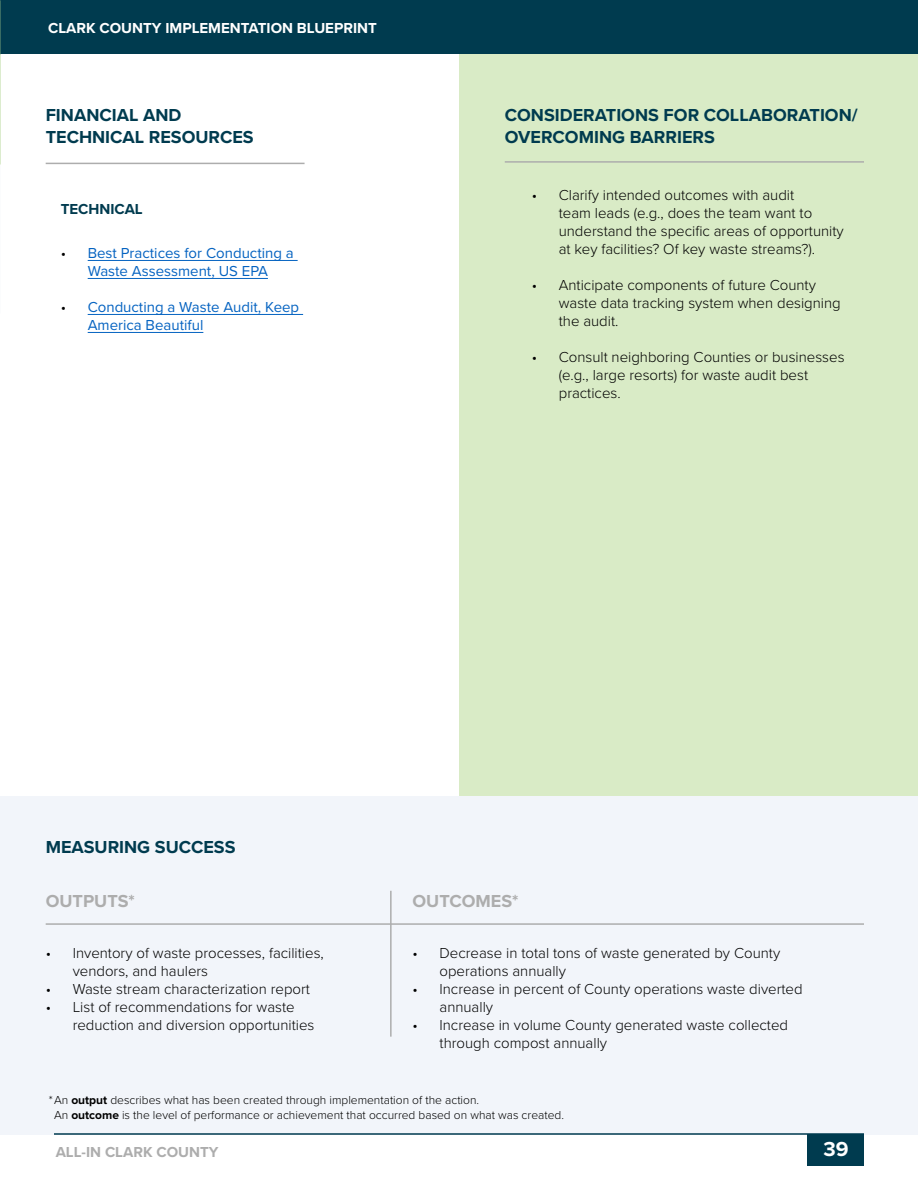
<style>
.page{position:relative;width:918px;height:1188px;background:#fff}
.page>*{position:absolute;margin:0;border:0;box-sizing:border-box;transform-origin:0 0}
.t1{font:700 21px "Proxima Nova";color:#fff}
.t2{font:700 18px/21.6px "Proxima Nova";color:#003b4f}
.t3{font:700 18px "Proxima Nova";color:#adadad}
.t4{font:300 15px/18px "Proxima Nova";color:#000}
.t5{font:15px/18px "Proxima Nova";color:#0563c1;text-align:center}
.t6{font:700 15px "Proxima Nova";color:#fff}
.t7{font:700 15px "Proxima Nova";color:#adadad}
.t8{font:700 15px "Proxima Nova";color:#003b4f}
.t9{font:300 12px/14.4px "Proxima Nova";color:#000}
.s1{font-weight:300;color:#000}
.s2{font-weight:700}
</style>
<div class="page">
<div style="left:460px;top:0;width:458px;height:796px;background:#d9ebc6"></div>
<div style="left:1px;top:796px;width:917px;height:339px;background:#f2f5fa"></div>
<div style="left:808px;top:1134px;width:56px;height:31px;background:#003b4f"></div>
<hr style="left:54px;top:1133px;width:810px;height:2px;background:#003b4f">
<hr style="left:46px;top:163px;width:259px;height:1px;background:#adadad">
<hr style="left:46px;top:923px;width:818px;height:2px;background:#adadad">
<hr style="left:390px;top:891px;width:2px;height:146px;background:#adadad">
<div style="left:1px;top:0;width:917px;height:54px;background:#003b4f"></div>
<hr style="left:505px;top:161px;width:359px;height:2px;background:#adadad">
<hr style="left:88px;top:260px;width:210px;height:1px;background:#0563c1">
<hr style="left:88px;top:278px;width:180px;height:1px;background:#0563c1">
<hr style="left:88px;top:314px;width:215px;height:1px;background:#0563c1">
<hr style="left:88px;top:332px;width:115px;height:1px;background:#0563c1">
<p class="t6" style="left:48px;top:17px;width:330px">CLARK COUNTY IMPLEMENTATION BLUEPRINT</p>
<p class="t2" style="left:46px;top:104px;width:210px">FINANCIAL AND<br>TECHNICAL RESOURCES</p>
<p class="t8" style="left:61px;top:197px;width:84px">TECHNICAL</p>
<p class="t5" style="left:61px;top:243px;width:235px"><span class="s1">•</span> Best Practices for Conducting a<br>Waste Assessment, US EPA</p>
<p class="t5" style="left:88px;top:297px;width:213px;text-align:left;text-indent:-27px"><span class="s1">•</span> Conducting a Waste Audit, Keep<br>America Beautiful</p>
<p class="t2" style="left:505px;top:104px;width:355px">CONSIDERATIONS FOR COLLABORATION/<br>OVERCOMING BARRIERS</p>
<p class="t4" style="left:559px;top:185px;width:286px;text-indent:-27px">• Clarify intended outcomes with audit<br>team leads (e.g., does the team want to understand the specific areas of opportunity at key facilities? Of key waste streams?).</p>
<p class="t4" style="left:559px;top:275px;width:284px;text-indent:-27px">• Anticipate components of future County waste data tracking system when designing the audit.</p>
<p class="t4" style="left:559px;top:347px;width:287px;text-indent:-27px">• Consult neighboring Counties or businesses (e.g., large resorts) for waste audit best practices.</p>
<p class="t2" style="left:46px;top:836px;width:191px">MEASURING SUCCESS</p>
<p class="t3" style="left:46px;top:887px;width:91px">OUTPUTS*</p>
<p class="t3" style="left:413px;top:887px;width:108px">OUTCOMES*</p>
<p class="t4" style="left:73px;top:943px;width:253px;text-indent:-27px">• Inventory of waste processes, facilities, vendors, and haulers</p>
<p class="t4" style="left:46px;top:979px;width:266px">• Waste stream characterization report</p>
<p class="t4" style="left:73px;top:997px;width:243px;text-indent:-27px">• List of recommendations for waste reduction and diversion opportunities</p>
<p class="t4" style="left:440px;top:943px;width:342px;text-indent:-27px">• Decrease in total tons of waste generated by County operations annually</p>
<p class="t4" style="left:440px;top:979px;width:365px;text-indent:-27px">• Increase in percent of County operations waste diverted annually</p>
<p class="t4" style="left:440px;top:1015px;width:350px;text-indent:-27px">• Increase in volume County generated waste collected through compost annually</p>
<p class="t9" style="left:54px;top:1092px;width:512px;text-indent:-5px">*An <span class="s2">output</span> describes what has been created through implementation of the action.<br>An <span class="s2">outcome</span> is the level of performance or achievement that occurred based on what was created.</p>
<p class="t7" style="left:56px;top:1141px;width:164px">ALL-IN CLARK COUNTY</p>
<h1 class="t1" style="left:823px;top:1133px;width:27px">39</h1>
</div>
